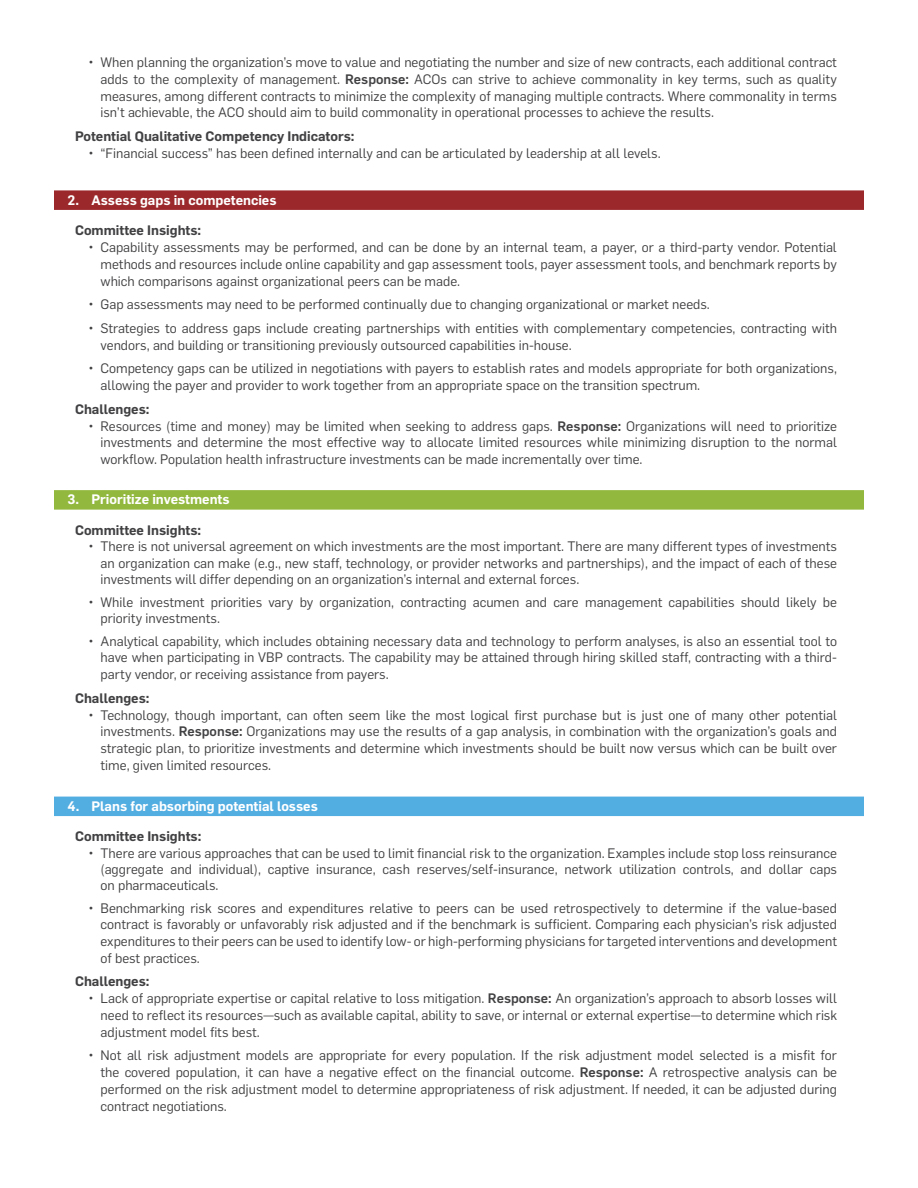
<style>
.page{position:relative;width:918px;height:1188px;background:#fff}
.page>*{position:absolute;margin:0;border:0;box-sizing:border-box;transform-origin:0 0}
.t1{font:13.5px/16.8px "Flama";color:#414042;text-align:justify}
.t2{font:600 13.5px "Flama";color:#414042}
.t3{font:600 13.5px "Flama";color:#fff}
.s1{font-weight:500}
</style>
<div class="page">
<div style="left:54px;top:190px;width:810px;height:20px;background:#9b292c"></div>
<div style="left:54px;top:490px;width:810px;height:20px;background:#92b83e"></div>
<div style="left:54px;top:797px;width:810px;height:19px;background:#52ade1"></div>
<p class="t1" style="left:101px;top:53px;width:738px;text-indent:-12px">• When planning the organization’s move to value and negotiating the number and size of new contracts, each additional contract adds to the complexity of management. <span class="s1">Response:</span> ACOs can strive to achieve commonality in key terms, such as quality measures, among different contracts to minimize the complexity of managing multiple contracts. Where commonality in terms isn’t achievable, the ACO should aim to build commonality in operational processes to achieve the results.</p>
<p class="t2" style="left:75px;top:127px;width:281px">Potential Qualitative Competency Indicators:</p>
<p class="t1" style="left:89px;top:144px;width:574px">• “Financial success” has been defined internally and can be articulated by leadership at all levels.</p>
<p class="t3" style="left:68px;top:190px;width:211px">2. Assess gaps in competencies</p>
<p class="t2" style="left:75px;top:220px;width:128px">Committee Insights:</p>
<p class="t1" style="left:101px;top:238px;width:738px;text-indent:-12px">• Capability assessments may be performed, and can be done by an internal team, a payer, or a third-party vendor. Potential methods and resources include online capability and gap assessment tools, payer assessment tools, and benchmark reports by which comparisons against organizational peers can be made.</p>
<p class="t1" style="left:89px;top:295px;width:623px">• Gap assessments may need to be performed continually due to changing organizational or market needs.</p>
<p class="t1" style="left:101px;top:319px;width:738px;text-indent:-12px">• Strategies to address gaps include creating partnerships with entities with complementary competencies, contracting with vendors, and building or transitioning previously outsourced capabilities in-house.</p>
<p class="t1" style="left:101px;top:359px;width:738px;text-indent:-12px">• Competency gaps can be utilized in negotiations with payers to establish rates and models appropriate for both organizations, allowing the payer and provider to work together from an appropriate space on the transition spectrum.</p>
<p class="t2" style="left:75px;top:399px;width:76px">Challenges:</p>
<p class="t1" style="left:101px;top:417px;width:738px;text-indent:-12px">• Resources (time and money) may be limited when seeking to address gaps. <span class="s1">Response:</span> Organizations will need to prioritize investments and determine the most effective way to allocate limited resources while minimizing disruption to the normal workflow. Population health infrastructure investments can be made incrementally over time.</p>
<p class="t3" style="left:68px;top:490px;width:164px">3. Prioritize investments</p>
<p class="t2" style="left:75px;top:520px;width:128px">Committee Insights:</p>
<p class="t1" style="left:101px;top:538px;width:738px;line-height:16.2px;text-indent:-12px">• There is not universal agreement on which investments are the most important. There are many different types of investments an organization can make (e.g., new staff, technology, or provider networks and partnerships), and the impact of each of these investments will differ depending on an organization’s internal and external forces.</p>
<p class="t1" style="left:101px;top:593px;width:738px;line-height:16.2px;text-indent:-12px">• While investment priorities vary by organization, contracting acumen and care management capabilities should likely be priority investments.</p>
<p class="t1" style="left:101px;top:632px;width:738px;text-indent:-12px">• Analytical capability, which includes obtaining necessary data and technology to perform analyses, is also an essential tool to have when participating in VBP contracts. The capability may be attained through hiring skilled staff, contracting with a third&shy;party vendor, or receiving assistance from payers.</p>
<p class="t2" style="left:75px;top:688px;width:76px">Challenges:</p>
<p class="t1" style="left:101px;top:706px;width:738px;text-indent:-12px">• Technology, though important, can often seem like the most logical first purchase but is just one of many other potential investments. <span class="s1">Response:</span> Organizations may use the results of a gap analysis, in combination with the organization’s goals and strategic plan, to prioritize investments and determine which investments should be built now versus which can be built over time, given limited resources.</p>
<p class="t3" style="left:68px;top:796px;width:252px">4. Plans for absorbing potential losses</p>
<p class="t2" style="left:75px;top:826px;width:128px">Committee Insights:</p>
<p class="t1" style="left:101px;top:844px;width:738px;line-height:16.2px;text-indent:-12px">• There are various approaches that can be used to limit financial risk to the organization. Examples include stop loss reinsurance (aggregate and individual), captive insurance, cash reserves/self-insurance, network utilization controls, and dollar caps on pharmaceuticals.</p>
<p class="t1" style="left:101px;top:899px;width:738px;line-height:16.4px;text-indent:-12px">• Benchmarking risk scores and expenditures relative to peers can be used retrospectively to determine if the value-based contract is favorably or unfavorably risk adjusted and if the benchmark is sufficient. Comparing each physician’s risk adjusted expenditures to their peers can be used to identify low- or high-performing physicians for targeted interventions and development of best practices.</p>
<p class="t2" style="left:75px;top:972px;width:76px">Challenges:</p>
<p class="t1" style="left:101px;top:989px;width:738px;text-indent:-12px">• Lack of appropriate expertise or capital relative to loss mitigation. <span class="s1">Response:</span> An organization’s approach to absorb losses will need to reflect its resources—such as available capital, ability to save, or internal or external expertise—to determine which risk adjustment model fits best.</p>
<p class="t1" style="left:101px;top:1046px;width:738px;text-indent:-12px">• Not all risk adjustment models are appropriate for every population. If the risk adjustment model selected is a misfit for the covered population, it can have a negative effect on the financial outcome. <span class="s1">Response:</span> A retrospective analysis can be performed on the risk adjustment model to determine appropriateness of risk adjustment. If needed, it can be adjusted during contract negotiations.</p>
</div>
